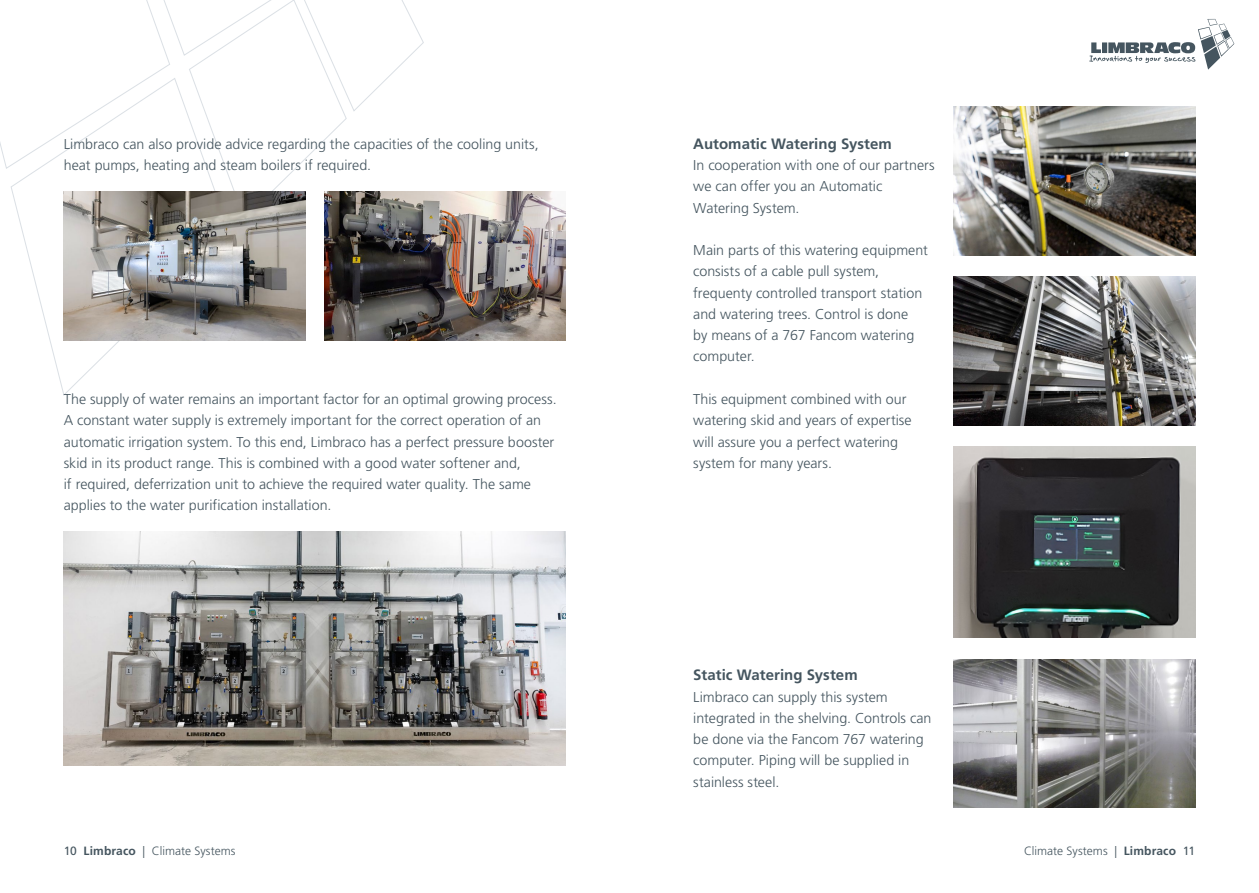
<style>
.page{position:relative;width:1259px;height:893px;background:#fff}
.page>*{position:absolute;margin:0;border:0;box-sizing:border-box;transform-origin:0 0}
.t1{font:700 15px "Frutiger LT Std";color:#45555f}
.t2{font:300 14.25px/21.3px "Frutiger LT Std";color:#45555f}
.t3{font:300 12px "Frutiger LT Std";letter-spacing:.005em;color:#45555f}
.s1{font-weight:400}
.s2{font-weight:700}
</style>
<div class="page">
<svg style="left:0;top:0;width:424px;height:220px"></svg>
<svg style="left:10px;top:78px;width:220px;height:318px"></svg>
<img style="left:64px;top:191px;width:241px;height:149px">
<img style="left:324px;top:191px;width:242px;height:149px">
<img style="left:954px;top:446px;width:241px;height:192px">
<img style="left:954px;top:659px;width:241px;height:149px">
<img style="left:954px;top:106px;width:241px;height:149px">
<img style="left:954px;top:276px;width:241px;height:149px">
<img style="left:64px;top:531px;width:502px;height:234px">
<svg style="left:1089px;top:19px;width:145px;height:51px"></svg>
<p class="t2" style="left:64px;top:133px;width:476px">Limbraco can also provide advice regarding the capacities of the cooling units, heat pumps, heating and steam boilers if required.</p>
<p class="t1" style="left:693px;top:135px;width:200px">Automatic Watering System</p>
<p class="t2" style="left:693px;top:155px;width:243px">In cooperation with one of our partners we can offer you an Automatic<br>Watering System.</p>
<p class="t2" style="left:693px;top:240px;width:236px">Main parts of this watering equipment consists of a cable pull system, frequenty controlled transport station and watering trees. Control is done<br>by means of a 767 Fancom watering computer.</p>
<p class="t2" style="left:693px;top:389px;width:220px">This equipment combined with our watering skid and years of expertise will assure you a perfect watering system for many years.</p>
<p class="t2" style="left:64px;top:389px;width:494px">The supply of water remains an important factor for an optimal growing process.<br>A constant water supply is extremely important for the correct operation of an automatic irrigation system. To this end, Limbraco has a perfect pressure booster skid in its product range. This is combined with a good water softener and,<br>if required, deferrization unit to achieve the required water quality. The same applies to the water purification installation.</p>
<p class="t1" style="left:693px;top:666px;width:166px">Static Watering System</p>
<p class="t2" style="left:693px;top:686px;width:240px">Limbraco can supply this system integrated in the shelving. Controls can be done via the Fancom 767 watering computer. Piping will be supplied in stainless steel.</p>
<p class="t3" style="left:64px;top:844px;width:173px"><span class="s1">10</span> <span class="s2">Limbraco</span> | Climate Systems</p>
<p class="t3" style="left:1024px;top:844px;width:173px">Climate Systems | <span class="s2">Limbraco</span> <span class="s1">11</span></p>
</div>
